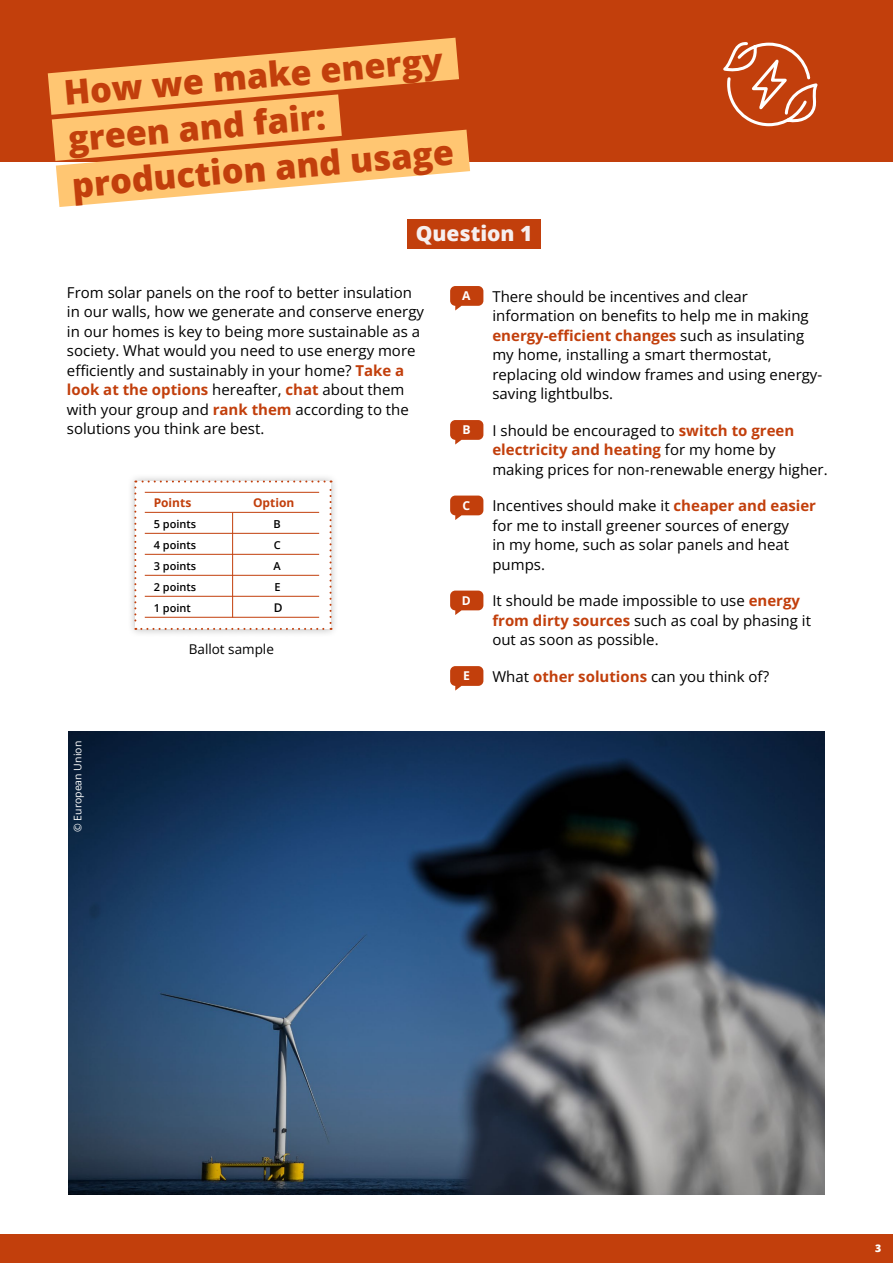
<style>
.page{position:relative;width:893px;height:1263px;background:#fff}
.page>*{position:absolute;margin:0;border:0;box-sizing:border-box;transform-origin:0 0}
.Topics_ok{font:800 34.2px "Open Sans";color:#c23f0c}
.t1{font:800 21px "Open Sans";color:#f6efef}
.body{font:15px/19.5px "Open Sans";color:#000}
.t2{font:13.5px "Open Sans";color:#000}
.body-2{font:700 12.15px "Open Sans";color:#fff}
.t3{font:700 12px "Open Sans";color:#c23f0c}
.t4{font:600 12px "Open Sans";color:#000}
.t5{font:600 10.95px "Open Sans";color:#000}
.t6{font:10.5px "Open Sans";color:#fff}
.t7{font:800 10.5px "Open Sans";color:#fff}
.s1{font-weight:700;color:#c23f0c}
</style>
<div class="page">
<div style="left:0;top:1234px;width:893px;height:29px;background:#c23f0c"></div>
<div style="left:0;top:0;width:893px;height:162px;background:#c23f0c"></div>
<svg style="left:48px;top:38px;width:422px;height:169px"></svg>
<div style="left:407px;top:219px;width:134px;height:30px;background:#c23f0c"></div>
<div style="left:450px;top:286px;width:33px;height:20px;background:#c23f0c;border-radius:5px"></div>
<div style="left:450px;top:420px;width:33px;height:20px;background:#c23f0c;border-radius:5px"></div>
<div style="left:450px;top:496px;width:33px;height:19px;background:#c23f0c;border-radius:5px"></div>
<div style="left:450px;top:591px;width:33px;height:19px;background:#c23f0c;border-radius:5px"></div>
<div style="left:450px;top:666px;width:33px;height:20px;background:#c23f0c;border-radius:5px"></div>
<div style="left:127px;top:473px;width:212px;height:164px;background:#f3f3f3"></div>
<svg style="left:134px;top:480px;width:198px;height:150px"></svg>
<hr style="left:145px;top:492px;width:174px;height:1px;background:#c23f0c">
<hr style="left:145px;top:512px;width:174px;height:1px;background:#c23f0c">
<hr style="left:145px;top:533px;width:174px;height:1px;background:#c23f0c">
<hr style="left:145px;top:554px;width:174px;height:1px;background:#c23f0c">
<hr style="left:145px;top:575px;width:174px;height:1px;background:#c23f0c">
<hr style="left:145px;top:596px;width:174px;height:1px;background:#c23f0c">
<hr style="left:145px;top:617px;width:174px;height:1px;background:#c23f0c">
<hr style="left:232px;top:512px;width:1px;height:105px;background:#c23f0c">
<img style="left:68px;top:731px;width:757px;height:463px">
<svg style="left:723px;top:42px;width:95px;height:85px"></svg>
<p class="Topics_ok" style="left:62px;top:67px;width:382px;rotate:-5deg">How we make energy</p>
<p class="Topics_ok" style="left:66px;top:113px;width:260px;rotate:-5deg">green and fair:</p>
<p class="Topics_ok" style="left:70px;top:159px;width:385px;rotate:-5deg">production and usage</p>
<p class="t1" style="left:416px;top:218px;width:118px">Question 1</p>
<p class="body" style="left:67px;top:282px;width:359px">From solar panels on the roof to better insulation in our walls, how we generate and conserve energy in our homes is key to being more sustainable as a society. What would you need to use energy more efficiently and sustainably in your home? <span class="s1">Take a look at the options</span> hereafter, <span class="s1">chat</span> about them with your group and <span class="s1">rank them</span> according to the solutions you think are best.</p>
<p class="body-2" style="left:462px;top:287px;width:10px">A</p>
<p class="body" style="left:492px;top:286px;width:331px">There should be incentives and clear information on benefits to help me in making <span class="s1">energy-efficient changes</span> such as insulating my home, installing a smart thermostat, replacing old window frames and using energy&shy;saving lightbulbs.</p>
<p class="body-2" style="left:462px;top:421px;width:10px">B</p>
<p class="body" style="left:492px;top:420px;width:337px">I should be encouraged to <span class="s1">switch to green electricity and heating</span> for my home by making prices for non-renewable energy higher.</p>
<p class="body-2" style="left:463px;top:497px;width:9px">C</p>
<p class="body" style="left:492px;top:495px;width:325px">Incentives should make it <span class="s1">cheaper and easier </span>for me to install greener sources of energy<br>in my home, such as solar panels and heat pumps.</p>
<p class="body-2" style="left:462px;top:592px;width:10px">D</p>
<p class="body" style="left:492px;top:590px;width:320px">It should be made impossible to use <span class="s1">energy from dirty sources</span> such as coal by phasing it out as soon as possible.</p>
<p class="body-2" style="left:463px;top:667px;width:8px">E</p>
<p class="body" style="left:492px;top:666px;width:278px">What <span class="s1">other solutions</span> can you think of?</p>
<p class="t3" style="left:154px;top:494px;width:39px">Points</p>
<p class="t3" style="left:253px;top:494px;width:43px">Option</p>
<p class="t5" style="left:154px;top:516px;width:44px">5 points</p>
<p class="t5" style="left:273px;top:516px;width:9px">B</p>
<p class="t5" style="left:154px;top:537px;width:44px">4 points</p>
<p class="t5" style="left:274px;top:537px;width:8px">C</p>
<p class="t5" style="left:154px;top:558px;width:44px">3 points</p>
<p class="t5" style="left:273px;top:558px;width:9px">A</p>
<p class="t5" style="left:154px;top:579px;width:44px">2 points</p>
<p class="t5" style="left:274px;top:579px;width:8px">E</p>
<p class="t5" style="left:154px;top:600px;width:39px">1 point</p>
<p class="t4" style="left:274px;top:599px;width:10px">D</p>
<p class="t2" style="left:189px;top:640px;width:87px">Ballot sample</p>
<p class="t6" style="left:70px;top:832px;width:93px;rotate:-90deg">© European Union</p>
<p class="t7" style="left:875px;top:1240px;width:8px">3</p>
</div>
